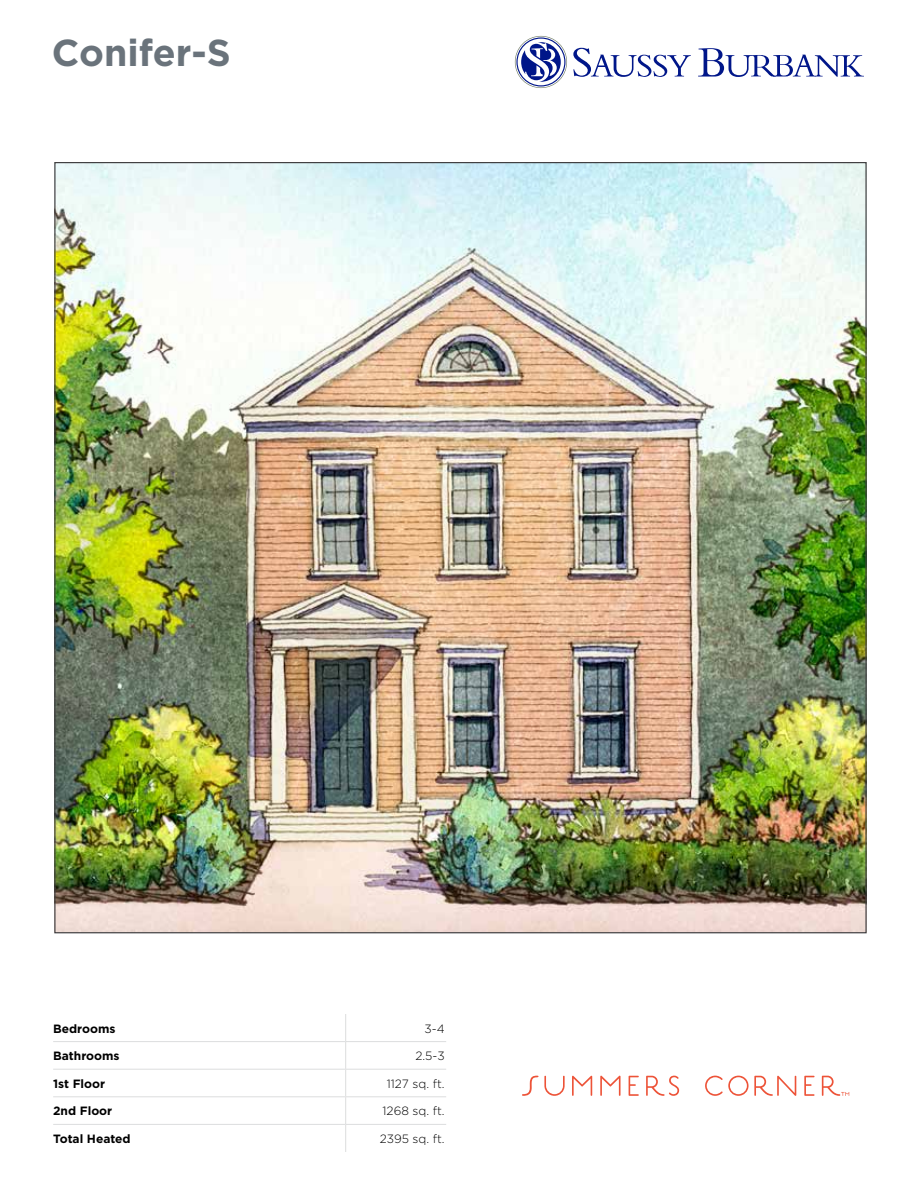
<style>
.page{position:relative;width:918px;height:1188px;background:#fff}
.page>*{position:absolute;margin:0;border:0;box-sizing:border-box;transform-origin:0 0}
.t1{font:700 37.5px "Gotham";color:#6a737b}
.t2{font:700 12px "Gotham";color:#000}
.t3{font:300 12px "Gotham";color:#000}
</style>
<div class="page">
<svg style="left:515px;top:36px;width:52px;height:52px"></svg>
<svg style="left:698px;top:48px;width:166px;height:29px"></svg>
<svg style="left:573px;top:48px;width:118px;height:29px"></svg>
<hr style="left:53px;top:1041px;width:293px;height:1px;background:#dcddde">
<hr style="left:346px;top:1041px;width:100px;height:1px;background:#dcddde">
<hr style="left:53px;top:1069px;width:293px;height:1px;background:#dcddde">
<hr style="left:346px;top:1069px;width:100px;height:1px;background:#dcddde">
<hr style="left:53px;top:1096px;width:293px;height:1px;background:#dcddde">
<hr style="left:346px;top:1096px;width:100px;height:1px;background:#dcddde">
<hr style="left:53px;top:1124px;width:293px;height:1px;background:#dcddde">
<hr style="left:346px;top:1124px;width:100px;height:1px;background:#dcddde">
<svg style="left:345px;top:1014px;width:1px;height:138px"></svg>
<svg style="left:522px;top:1076px;width:16px;height:20px"></svg>
<svg style="left:544px;top:1076px;width:21px;height:20px"></svg>
<svg style="left:572px;top:1076px;width:20px;height:20px"></svg>
<svg style="left:600px;top:1076px;width:21px;height:20px"></svg>
<svg style="left:629px;top:1076px;width:10px;height:20px"></svg>
<svg style="left:804px;top:1076px;width:11px;height:20px"></svg>
<svg style="left:646px;top:1075px;width:34px;height:21px"></svg>
<svg style="left:705px;top:1076px;width:91px;height:20px"></svg>
<svg style="left:822px;top:1076px;width:27px;height:20px"></svg>
<img style="left:56px;top:164px;width:809px;height:767px">
<h1 class="t1" style="left:52px;top:28px;width:180px">Conifer-S</h1>
<p class="t2" style="left:53px;top:1020px;width:64px">Bedrooms</p>
<p class="t3" style="left:425px;top:1021px;width:22px">3-4</p>
<p class="t2" style="left:53px;top:1048px;width:68px">Bathrooms</p>
<p class="t3" style="left:415px;top:1048px;width:31px">2.5-3</p>
<p class="t2" style="left:53px;top:1076px;width:53px">1st Floor</p>
<p class="t3" style="left:387px;top:1076px;width:59px">1127 sq. ft.</p>
<p class="t2" style="left:53px;top:1103px;width:61px">2nd Floor</p>
<p class="t3" style="left:383px;top:1104px;width:64px">1268 sq. ft.</p>
<p class="t2" style="left:53px;top:1131px;width:79px">Total Heated</p>
<p class="t3" style="left:380px;top:1131px;width:66px">2395 sq. ft.</p>
</div>
